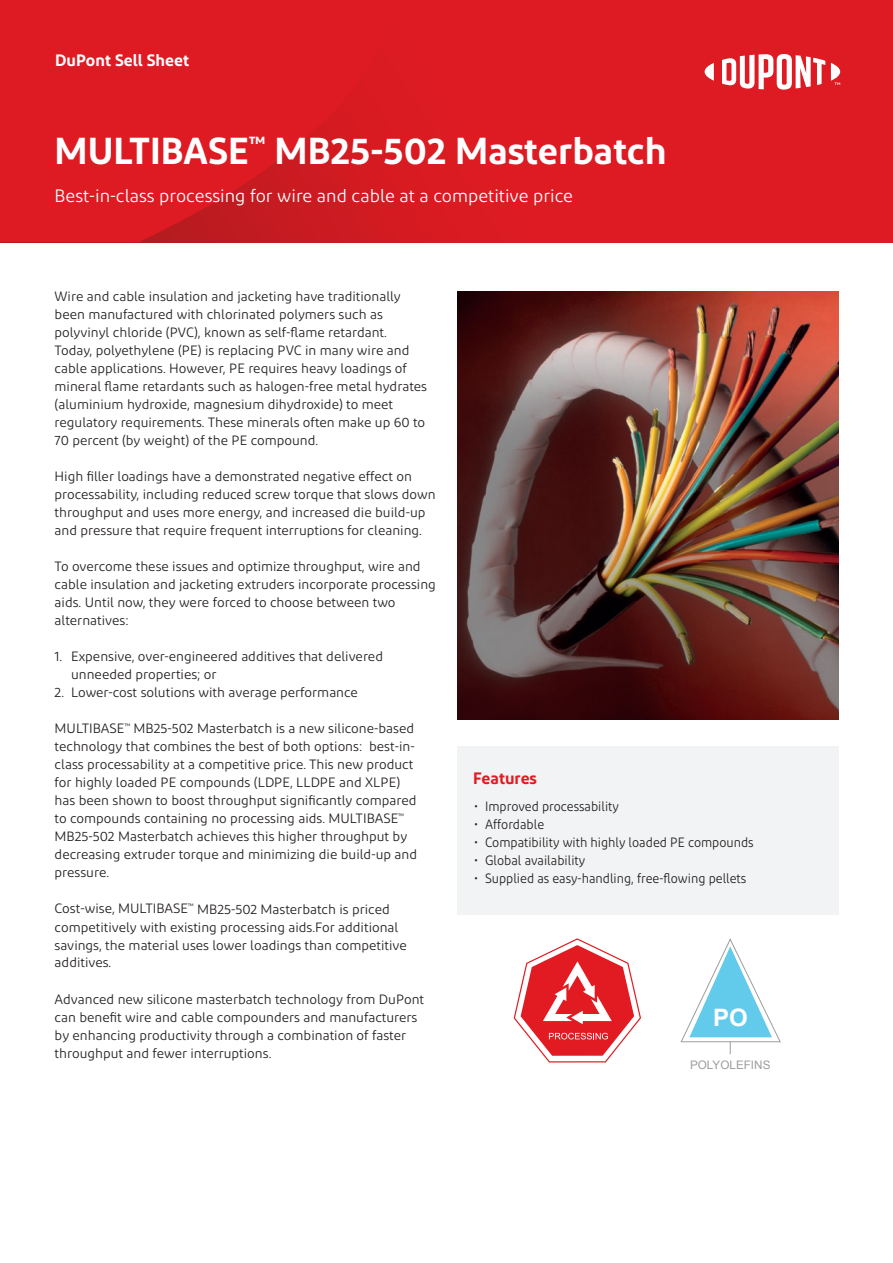
<style>
.page{position:relative;width:893px;height:1263px;background:#fff}
.page>*{position:absolute;margin:0;border:0;box-sizing:border-box;transform-origin:0 0}
.t1{font:600 37.5px "Diodrum";color:#fff}
.t2{font:700 24px "Arial";color:#fff}
.t3{font:18px "Diodrum";color:#fff}
.t4{font:600 16.5px "Diodrum";color:#fff}
.t5{font:600 16.5px "Diodrum";color:#e21a21}
.t6{font:13.5px/18px "Diodrum";color:#231f20}
.t7{font:13.5px "Diodrum";color:#231f20;scale:.93 1}
.t8{font:11.7px "Arial";color:#9b9d9e}
</style>
<div class="page">
<div style="left:0;top:0;width:893px;height:242px;background:#de1b22"></div>
<svg style="left:140px;top:118px;width:255px;height:124px"></svg>
<svg style="left:705px;top:63px;width:9px;height:18px"></svg>
<svg style="left:722px;top:54px;width:103px;height:36px"></svg>
<svg style="left:831px;top:63px;width:9px;height:22px"></svg>
<div style="left:457px;top:746px;width:382px;height:169px;background:#f2f3f4"></div>
<img style="left:457px;top:291px;width:382px;height:428px">
<svg style="left:680px;top:938px;width:101px;height:116px"></svg>
<svg style="left:513px;top:938px;width:128px;height:125px"></svg>
<p class="t4" style="left:55px;top:50px;width:135px">DuPont Sell Sheet</p>
<h1 class="t1" style="left:55px;top:127px;width:613px">MULTIBASE<sup>™</sup> MB25-502 Masterbatch</h1>
<h3 class="t3" style="left:55px;top:184px;width:520px">Best-in-class processing for wire and cable at a competitive price</h3>
<p class="t6" style="left:55px;top:287px;width:374px">Wire and cable insulation and jacketing have traditionally been manufactured with chlorinated polymers such as polyvinyl chloride (PVC), known as self-flame retardant.<br>Today, polyethylene (PE) is replacing PVC in many wire and cable applications. However, PE requires heavy loadings of mineral flame retardants such as halogen-free metal hydrates (aluminium hydroxide, magnesium dihydroxide) to meet regulatory requirements. These minerals often make up 60 to 70 percent (by weight) of the PE compound.</p>
<p class="t6" style="left:55px;top:467px;width:382px">High filler loadings have a demonstrated negative effect on processability, including reduced screw torque that slows down throughput and uses more energy, and increased die build-up and pressure that require frequent interruptions for cleaning.</p>
<p class="t6" style="left:55px;top:557px;width:383px">To overcome these issues and optimize throughput, wire and cable insulation and jacketing extruders incorporate processing aids. Until now, they were forced to choose between two alternatives:</p>
<p class="t6" style="left:71px;top:647px;width:313px;text-indent:-16px">1. Expensive, over-engineered additives that delivered unneeded properties; or</p>
<p class="t6" style="left:55px;top:683px;width:305px">2. Lower-cost solutions with average performance</p>
<p class="t6" style="left:55px;top:719px;width:364px">MULTIBASE<sup>™</sup> MB25-502 Masterbatch is a new silicone-based technology that combines the best of both options: best-in&shy;class processability at a competitive price. This new product for highly loaded PE compounds (LDPE, LLDPE and XLPE) has been shown to boost throughput significantly compared to compounds containing no processing aids. MULTIBASE<sup>™ </sup>MB25-502 Masterbatch achieves this higher throughput by decreasing extruder torque and minimizing die build-up and pressure.</p>
<p class="t6" style="left:55px;top:899px;width:354px">Cost-wise, MULTIBASE<sup>™</sup> MB25-502 Masterbatch is priced competitively with existing processing aids.For additional savings, the material uses lower loadings than competitive additives.</p>
<p class="t6" style="left:55px;top:989px;width:371px">Advanced new silicone masterbatch technology from DuPont can benefit wire and cable compounders and manufacturers by enhancing productivity through a combination of faster throughput and fewer interruptions.</p>
<p class="t5" style="left:473px;top:767px;width:65px">Features</p>
<p class="t7" style="left:475px;top:798px;width:157px">• Improved processability</p>
<p class="t7" style="left:475px;top:816px;width:76px">• Affordable</p>
<p class="t7" style="left:475px;top:834px;width:302px">• Compatibility with highly loaded PE compounds</p>
<p class="t7" style="left:475px;top:852px;width:120px">• Global availability</p>
<p class="t7" style="left:475px;top:870px;width:294px">• Supplied as easy-handling, free-flowing pellets</p>
<h2 class="t2" style="left:713px;top:1002px;width:36px">PO</h2>
<p class="t8" style="left:690px;top:1057px;width:82px">POLYOLEFINS</p>
</div>
